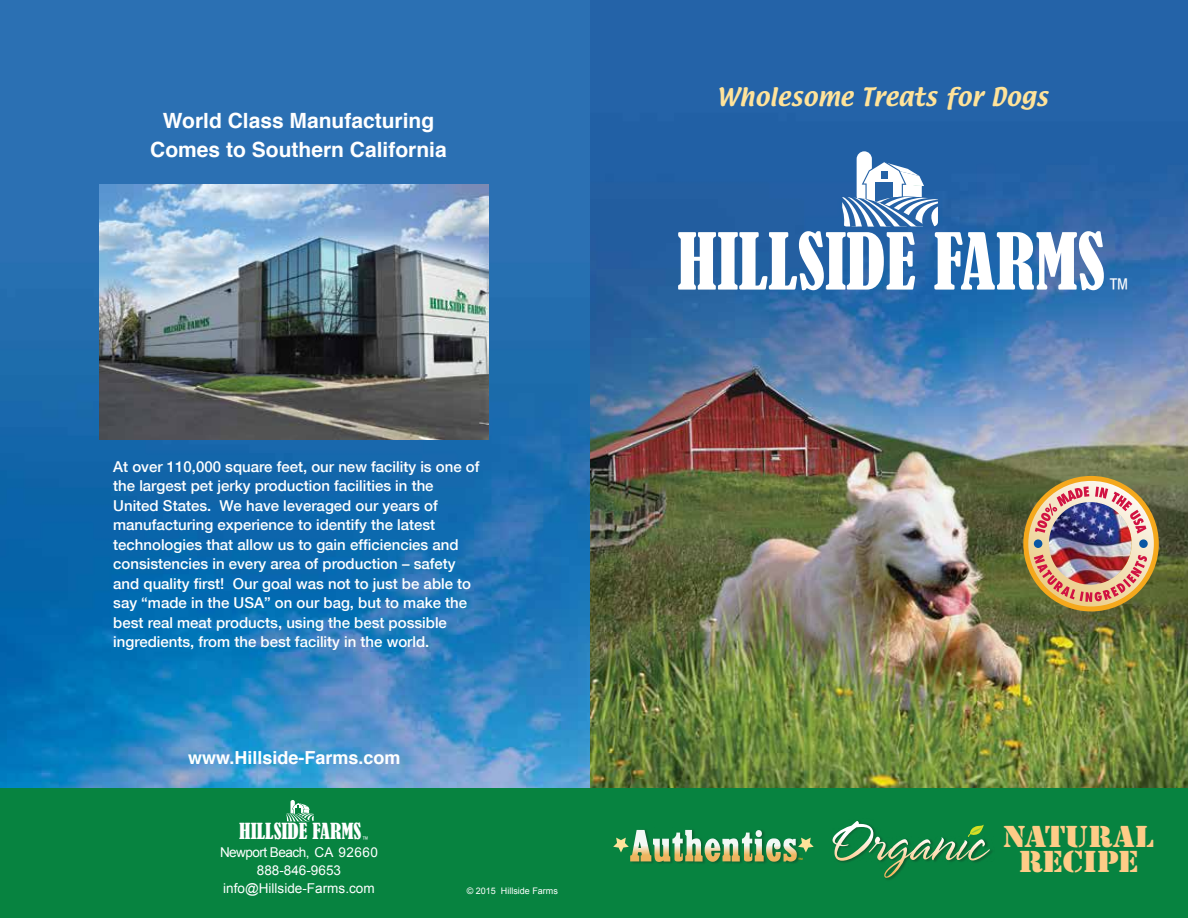
<style>
.page{position:relative;width:1188px;height:918px;background:#fff}
.page>*{position:absolute;margin:0;border:0;box-sizing:border-box;transform-origin:0 0}
.t1{font:condensed 72.9px "Bernard";color:#fff}
.t2{font:28.2px "Stencil Std";letter-spacing:-.01em;color:#fecc87;scale:1.1 1}
.t3{font:27.3px "Arial Narrow";color:#fff}
.t4{font:22.35px "Textile";letter-spacing:.02em;color:#ffe39a}
.t5{font:700 21px/28.5px "Helvetica";color:#fff;text-align:center}
.t6{font:condensed 20.85px "Bernard";color:#fff}
.t7{font:700 18px "Helvetica";color:#fff}
.t8{font:500 15px/19.5px "Helvetica Neue";color:#fff}
.t9{font:13.5px/18px "Arial";color:#fff;text-align:center}
.t10{font:9px "Arial";color:#fff}
.t11{font:7.8px "Arial Narrow";color:#fff}
.t12{font:7.65px "Myriad Pro";color:#f5a81c}
</style>
<div class="page">
<img style="left:0;top:0;width:591px;height:788px">
<img style="left:591px;top:0;width:597px;height:788px">
<div style="left:0;top:788px;width:1188px;height:130px;background:#078340"></div>
<img style="left:99px;top:185px;width:389px;height:255px">
<div style="left:1023px;top:476px;width:136px;height:135px;background:#f5a81c;border-radius:50%"></div>
<svg style="left:1028px;top:481px;width:126px;height:125px"></svg>
<svg style="left:1035px;top:486px;width:54px;height:47px"></svg>
<svg style="left:1095px;top:487px;width:51px;height:47px"></svg>
<svg style="left:1034px;top:555px;width:113px;height:47px"></svg>
<div style="left:1034px;top:539px;width:8px;height:9px;background:#0956a4;border-radius:50%"></div>
<div style="left:1139px;top:539px;width:9px;height:9px;background:#0956a4;border-radius:50%"></div>
<img style="left:1049px;top:502px;width:83px;height:83px;border-radius:41px">
<div style="left:857px;top:151px;width:15px;height:52px;background:#fff;border-radius:8px"></div>
<svg style="left:842px;top:161px;width:96px;height:65px"></svg>
<svg style="left:286px;top:803px;width:28px;height:18px"></svg>
<svg style="left:833px;top:821px;width:157px;height:57px"></svg>
<img style="left:632px;top:829px;width:164px;height:35px">
<svg style="left:613px;top:830px;width:201px;height:32px"></svg>
<h3 class="t5" style="left:150px;top:107px;width:298px">World Class Manufacturing<br>Comes to Southern California</h3>
<p class="t8" style="left:113px;top:456px;width:368px">At over 110,000 square feet, our new facility is one of the largest pet jerky production facilities in the United States. We have leveraged our years of manufacturing experience to identify the latest technologies that allow us to gain efficiencies and consistencies in every area of production – safety and quality first! Our goal was not to just be able to say “made in the USA” on our bag, but to make the best real meat products, using the best possible ingredients, from the best facility in the world.</p>
<p class="t7" style="left:188px;top:743px;width:214px">www.Hillside-Farms.com</p>
<h3 class="t6" style="left:239px;top:819px;width:124px">HILLSIDE FARMS</h3>
<p class="t11" style="left:362px;top:833px;width:8px">™</p>
<p class="t9" style="left:220px;top:844px;width:159px">Newport Beach, CA 92660<br>888-846-9653 info@Hillside-Farms.com</p>
<p class="t10" style="left:467px;top:885px;width:93px">© 2015 Hillside Farms</p>
<h3 class="t4" style="left:717px;top:81px;width:333px">Wholesome Treats for Dogs</h3>
<h1 class="t1" style="left:677px;top:219px;width:430px">HILLSIDE FARMS</h1>
<h3 class="t3" style="left:1108px;top:268px;width:24px">™</h3>
<p class="t12" style="left:798px;top:856px;width:6px">™</p>
<h2 class="t2" style="left:1003px;top:818px;width:138px">NATURAL</h2>
<h2 class="t2" style="left:1019px;top:844px;width:111px">RECIPE</h2>
</div>
